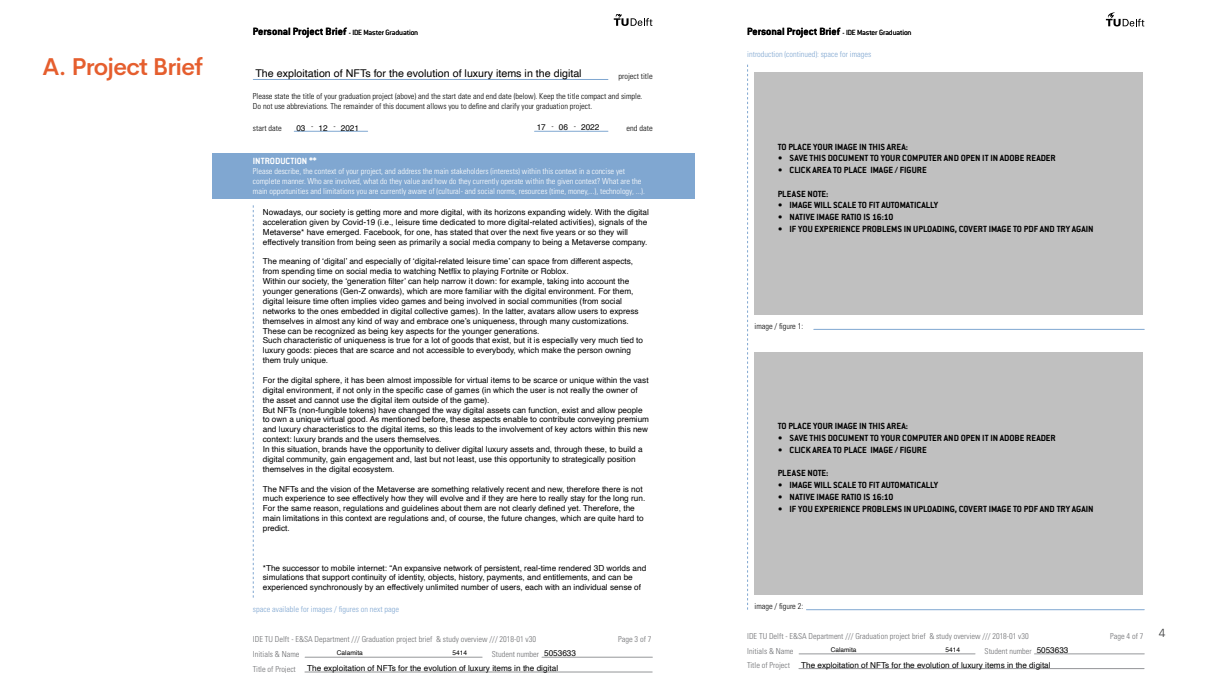
<style>
.page{position:relative;width:1208px;height:681px;background:#fff}
.page>*{position:absolute;margin:0;border:0;box-sizing:border-box;transform-origin:0 0}
.t1{font:600 24px "Cerebri Sans";letter-spacing:-.03em;color:#e55e2e}
.t2{font:300 12px "Cerebri Sans";color:#414243}
.t3{font:700 11.5px "Conduit ITC Std";color:#000}
.t4{font:700 11.4px "Conduit ITC Std";color:#000}
.t5{font:10.7px "Helvetica";color:#000}
.t6{font:700 9.9px "Conduit ITC Std";color:#fff}
.t7{font:700 9.8px "Conduit ITC Std";color:#000}
.t8{font:8.2px/9.9px "Helvetica";color:#000}
.t9{font:300 condensed 8.2px/9.9px "Univers LT Std";color:#fff}
.t10{font:300 condensed 8.2px/9.9px "Univers LT Std";color:#000}
.t11{font:300 condensed 8.2px "Univers LT Std";color:#6d6e71}
.t12{font:300 condensed 8.2px "Univers LT Std";color:#80a7d1}
.t13{font:6.6px "Helvetica";color:#000}
.t14{font:6.5px "Helvetica";color:#000}
.s1{font-weight:300;font-size:8.2px}
</style>
<div class="page">
<svg style="left:614px;top:14px;width:38px;height:12px"></svg>
<hr style="left:305px;top:671px;width:347px;height:1px;background:#939598">
<hr style="left:305px;top:656px;width:177px;height:1px;background:#95979a">
<hr style="left:542px;top:656px;width:110px;height:1px;background:#95979a">
<hr style="left:253px;top:79px;width:355px;height:1px;background:#80a7d1">
<div style="left:212px;top:153px;width:482px;height:45px;background:#80a7d1"></div>
<svg style="left:253px;top:205px;width:1px;height:392px"></svg>
<hr style="left:294px;top:131px;width:74px;height:1px;background:#80a7d1">
<hr style="left:534px;top:131px;width:74px;height:1px;background:#80a7d1">
<svg style="left:1106px;top:13px;width:38px;height:13px"></svg>
<hr style="left:799px;top:668px;width:345px;height:1px;background:#939598">
<hr style="left:799px;top:653px;width:176px;height:1px;background:#95979a">
<hr style="left:1034px;top:653px;width:110px;height:1px;background:#95979a">
<svg style="left:747px;top:65px;width:1px;height:544px"></svg>
<hr style="left:806px;top:609px;width:338px;height:1px;background:#80a7d1">
<hr style="left:813px;top:329px;width:331px;height:1px;background:#80a7d1">
<div style="left:754px;top:72px;width:389px;height:243px;background:#c0c0c0"></div>
<div style="left:754px;top:351px;width:389px;height:243px;background:#c0c0c0"></div>
<p class="t1" style="left:43px;top:47px;width:162px">A. Project Brief</p>
<p class="t3" style="left:253px;top:24px;width:167px">Personal Project Brief <span class="s1">- IDE Master Graduation</span></p>
<p class="t5" style="left:255px;top:65px;width:328px">The exploitation of NFTs for the evolution of luxury items in the digital</p>
<p class="t10" style="left:618px;top:71px;width:36px">project title</p>
<p class="t10" style="left:253px;top:91px;width:391px">Please state the title of your graduation project (above) and the start date and end date (below). Keep the title compact and simple.<br>Do not use abbreviations. The remainder of this document allows you to define and clarify your graduation project.</p>
<p class="t8" style="left:296px;top:123px;width:11px">03</p>
<p class="t8" style="left:319px;top:123px;width:11px">12</p>
<p class="t8" style="left:341px;top:123px;width:20px">2021</p>
<p class="t8" style="left:537px;top:123px;width:11px">17</p>
<p class="t8" style="left:559px;top:123px;width:11px">06</p>
<p class="t8" style="left:581px;top:123px;width:20px">2022</p>
<p class="t10" style="left:253px;top:123px;width:30px">start date</p>
<p class="t10" style="left:311px;top:121px;width:4px">-</p>
<p class="t10" style="left:333px;top:121px;width:4px">-</p>
<p class="t10" style="left:551px;top:121px;width:4px">-</p>
<p class="t10" style="left:574px;top:121px;width:4px">-</p>
<p class="t10" style="left:626px;top:123px;width:28px">end date</p>
<p class="t6" style="left:253px;top:155px;width:65px">INTRODUCTION **</p>
<p class="t9" style="left:253px;top:166px;width:393px">Please describe, the context of your project, and address the main stakeholders (interests) within this context in a concise yet complete manner. Who are involved, what do they value and how do they currently operate within the given context? What are the main opportunities and limitations you are currently aware of (cultural- and social norms, resources (time, money,...), technology, ...).</p>
<p class="t8" style="left:263px;top:207px;width:387px">Nowadays, our society is getting more and more digital, with its horizons expanding widely. With the digital acceleration given by Covid-19 (i.e., leisure time dedicated to more digital-related activities), signals of the Metaverse* have emerged. Facebook, for one, has stated that over the next five years or so they will effectively transition from being seen as primarily a social media company to being a Metaverse company.</p>
<p class="t8" style="left:263px;top:257px;width:382px">The meaning of ‘digital’ and especially of ‘digital-related leisure time’ can space from different aspects, from spending time on social media to watching Netflix to playing Fortnite or Roblox.<br>Within our society, the ‘generation filter’ can help narrow it down: for example, taking into account the younger generations (Gen-Z onwards), which are more familiar with the digital environment. For them, digital leisure time often implies video games and being involved in social communities (from social networks to the ones embedded in digital collective games). In the latter, avatars allow users to express themselves in almost any kind of way and embrace one’s uniqueness, through many customizations.<br>These can be recognized as being key aspects for the younger generations.<br>Such characteristic of uniqueness is true for a lot of goods that exist, but it is especially very much tied to luxury goods: pieces that are scarce and not accessible to everybody, which make the person owning them truly unique.</p>
<p class="t8" style="left:263px;top:375px;width:388px">For the digital sphere, it has been almost impossible for virtual items to be scarce or unique within the vast digital environment, if not only in the specific case of games (in which the user is not really the owner of the asset and cannot use the digital item outside of the game).<br>But NFTs (non-fungible tokens) have changed the way digital assets can function, exist and allow people to own a unique virtual good. As mentioned before, these aspects enable to contribute conveying premium and luxury characteristics to the digital items, so this leads to the involvement of key actors within this new context: luxury brands and the users themselves.<br>In this situation, brands have the opportunity to deliver digital luxury assets and, through these, to build a digital community, gain engagement and, last but not least, use this opportunity to strategically position themselves in the digital ecosystem.</p>
<p class="t8" style="left:263px;top:484px;width:384px">The NFTs and the vision of the Metaverse are something relatively recent and new, therefore there is not much experience to see effectively how they will evolve and if they are here to really stay for the long run.<br>For the same reason, regulations and guidelines about them are not clearly defined yet. Therefore, the main limitations in this context are regulations and, of course, the future changes, which are quite hard to predict.</p>
<p class="t8" style="left:263px;top:562px;width:385px">*The successor to mobile internet: “An expansive network of persistent, real-time rendered 3D worlds and simulations that support continuity of identity, objects, history, payments, and entitlements, and can be experienced synchronously by an effectively unlimited number of users, each with an individual sense of</p>
<p class="t12" style="left:253px;top:604px;width:148px">space available for images / figures on next page</p>
<p class="t11" style="left:253px;top:634px;width:285px">IDE TU Delft - E&amp;SA Department /// Graduation project brief &amp; study overview /// 2018-01 v30</p>
<p class="t11" style="left:618px;top:634px;width:35px">Page 3 of 7</p>
<p class="t8" style="left:307px;top:645px;width:270px;line-height:14.8px;text-indent:237px">5053633<br>The exploitation of NFTs for the evolution of luxury items in the digital</p>
<p class="t13" style="left:337px;top:647px;width:27px">Calamita</p>
<p class="t13" style="left:452px;top:647px;width:16px">5414</p>
<p class="t11" style="left:253px;top:648px;width:48px">Initials &amp; Name</p>
<p class="t11" style="left:492px;top:648px;width:49px">Student number</p>
<p class="t11" style="left:253px;top:663px;width:44px">Title of Project</p>
<p class="t4" style="left:747px;top:25px;width:166px">Personal Project Brief <span class="s1">- IDE Master Graduation</span></p>
<p class="t12" style="left:747px;top:49px;width:125px">introduction (continued): space for images</p>
<p class="t7" style="left:777px;top:140px;width:132px">TO PLACE YOUR IMAGE IN THIS AREA:</p>
<p class="t7" style="left:777px;top:152px;width:279px">• SAVE THIS DOCUMENT TO YOUR COMPUTER AND OPEN IT IN ADOBE READER</p>
<p class="t7" style="left:777px;top:164px;width:150px">• CLICK AREA TO PLACE IMAGE / FIGURE</p>
<p class="t7" style="left:777px;top:187px;width:52px">PLEASE NOTE:</p>
<p class="t7" style="left:777px;top:199px;width:162px">• IMAGE WILL SCALE TO FIT AUTOMATICALLY</p>
<p class="t7" style="left:777px;top:211px;width:117px">• NATIVE IMAGE RATIO IS 16:10</p>
<p class="t7" style="left:777px;top:223px;width:317px">• IF YOU EXPERIENCE PROBLEMS IN UPLOADING, COVERT IMAGE TO PDF AND TRY AGAIN</p>
<p class="t10" style="left:754px;top:321px;width:50px">image / figure 1:</p>
<p class="t7" style="left:777px;top:420px;width:132px">TO PLACE YOUR IMAGE IN THIS AREA:</p>
<p class="t7" style="left:777px;top:432px;width:279px">• SAVE THIS DOCUMENT TO YOUR COMPUTER AND OPEN IT IN ADOBE READER</p>
<p class="t7" style="left:777px;top:443px;width:150px">• CLICK AREA TO PLACE IMAGE / FIGURE</p>
<p class="t7" style="left:777px;top:467px;width:52px">PLEASE NOTE:</p>
<p class="t7" style="left:777px;top:479px;width:162px">• IMAGE WILL SCALE TO FIT AUTOMATICALLY</p>
<p class="t7" style="left:777px;top:490px;width:117px">• NATIVE IMAGE RATIO IS 16:10</p>
<p class="t7" style="left:777px;top:502px;width:317px">• IF YOU EXPERIENCE PROBLEMS IN UPLOADING, COVERT IMAGE TO PDF AND TRY AGAIN</p>
<p class="t10" style="left:754px;top:601px;width:50px">image / figure 2:</p>
<p class="t11" style="left:747px;top:630px;width:283px">IDE TU Delft - E&amp;SA Department /// Graduation project brief &amp; study overview /// 2018-01 v30</p>
<p class="t11" style="left:1110px;top:630px;width:35px">Page 4 of 7</p>
<p class="t8" style="left:801px;top:642px;width:269px;line-height:14.7px;text-indent:235px">5053633<br>The exploitation of NFTs for the evolution of luxury items in the digital</p>
<p class="t14" style="left:830px;top:644px;width:27px">Calamita</p>
<p class="t14" style="left:945px;top:644px;width:16px">5414</p>
<p class="t11" style="left:747px;top:645px;width:48px">Initials &amp; Name</p>
<p class="t11" style="left:984px;top:645px;width:49px">Student number</p>
<p class="t11" style="left:747px;top:660px;width:44px">Title of Project</p>
<h2 class="t2" style="left:1158px;top:623px;width:8px">4</h2>
</div>
